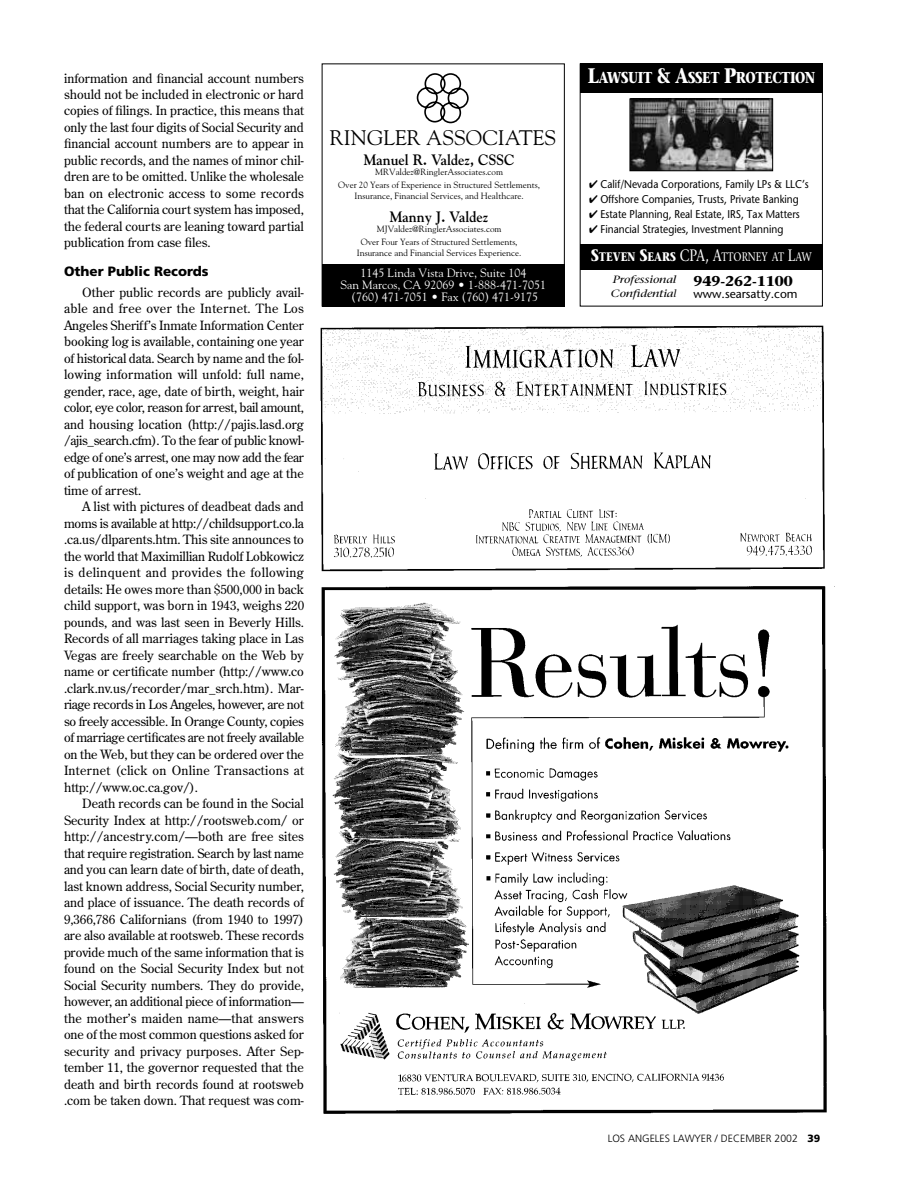
<style>
.page{position:relative;width:918px;height:1188px;background:#fff}
.page>*{position:absolute;margin:0;border:0;box-sizing:border-box;transform-origin:0 0}
.t1{font:21px "Goudy";color:#000}
.t2{font:700 15.75px "Stone Serif";letter-spacing:-.035em;color:#fff;scale:.8 1}
.t3{font:700 15px "Goudy";color:#000;scale:.95 1}
.t4{font:700 14.25px "Stone Serif";color:#000}
.t5{font:900 13.5px "Frutiger";color:#000}
.t6{font:12.75px/16.5px "Century Old Style";color:#000;text-align:justify}
.t7{font:12.3px "Stone Serif";color:#fff;scale:.8 1}
.t8{font:12px/12px "Goudy";color:#fff;text-align:center}
.t9{font:12px "Stone Sans";color:#000}
.t10{font:11.25px "Stone Sans";color:#000;scale:.9 1}
.t11{font:300 10.5px "Frutiger";color:#000}
.t12{font:italic 10.5px/13.5px "Stone Serif";letter-spacing:-.01em;color:#000;scale:1.2 1}
.t13{font:9px/12.9px "Goudy";color:#000;text-align:center}
.s1{font-size:21px}
.s2{font-weight:700;font-size:16.5px}
.s3{font-weight:700}
.s4{font-size:16.5px}
.s5{font-weight:900}
</style>
<div class="page">
<div style="left:580px;top:63px;width:243px;height:243px;border:1px solid #000"></div>
<img style="left:632px;top:101px;width:139px;height:68px">
<div style="left:630px;top:99px;width:143px;height:72px;border:1px solid #000"></div>
<div style="left:580px;top:64px;width:243px;height:29px;background:#000"></div>
<div style="left:580px;top:244px;width:242px;height:25px;background:#000"></div>
<img style="left:320px;top:325px;width:505px;height:247px">
<img style="left:321px;top:586px;width:514px;height:528px">
<div style="left:322px;top:63px;width:243px;height:243px;border:1px solid #000"></div>
<div style="left:322px;top:264px;width:243px;height:43px;background:#000"></div>
<svg style="left:416px;top:73px;width:53px;height:51px"></svg>
<p class="t6" style="left:64px;top:71px;width:242px">information and financial account numbers should not be included in electronic or hard copies of filings. In practice, this means that only the last four digits of Social Security and financial account numbers are to appear in public records, and the names of minor chil&shy;dren are to be omitted. Unlike the wholesale ban on electronic access to some records that the California court system has imposed, the federal courts are leaning toward partial publication from case files.</p>
<p class="t5" style="left:64px;top:266px;width:146px">Other Public Records</p>
<p class="t6" style="left:64px;top:285px;width:242px;text-indent:18px">Other public records are publicly avail&shy;able and free over the Internet. The Los Angeles Sheriff’s Inmate Information Center booking log is available, containing one year of historical data. Search by name and the fol&shy;lowing information will unfold: full name, gender, race, age, date of birth, weight, hair color, eye color, reason for arrest, bail amount, and housing location (http://pajis.lasd.org /ajis_search.cfm). To the fear of public knowl&shy;edge of one’s arrest, one may now add the fear of publication of one’s weight and age at the time of arrest.</p>
<p class="t6" style="left:64px;top:500px;width:242px;text-indent:18px">A list with pictures of deadbeat dads and moms is available at http://childsupport.co.la .ca.us/dlparents.htm. This site announces to the world that Maximillian Rudolf Lobkowicz is delinquent and provides the following details: He owes more than $500,000 in back child support, was born in 1943, weighs 220 pounds, and was last seen in Beverly Hills.<br>Records of all marriages taking place in Las Vegas are freely searchable on the Web by name or certificate number (http://www.co .clark.nv.us/recorder/mar_srch.htm). Mar&shy;riage records in Los Angeles, however, are not so freely accessible. In Orange County, copies of marriage certificates are not freely available on the Web, but they can be ordered over the Internet (click on Online Transactions at http://www.oc.ca.gov/).</p>
<p class="t6" style="left:64px;top:797px;width:242px;text-indent:18px">Death records can be found in the Social Security Index at http://rootsweb.com/ or http://ancestry.com/—both are free sites that require registration. Search by last name and you can learn date of birth, date of death, last known address, Social Security number, and place of issuance. The death records of 9,366,786 Californians (from 1940 to 1997) are also available at rootsweb. These records provide much of the same information that is found on the Social Security Index but not Social Security numbers. They do provide, however, an additional piece of information— the mother’s maiden name—that answers one of the most common questions asked for security and privacy purposes. After Sep&shy;tember 11, the governor requested that the death and birth records found at rootsweb .com be taken down. That request was com-</p>
<p class="t2" style="left:588px;top:72px;width:286px"><span class="s1">L</span>AWSUIT <span class="s1">&amp; A</span>SSET <span class="s1">P</span>ROTECTION</p>
<h1 class="t1" style="left:330px;top:129px;width:228px">RINGLER ASSOCIATES</h1>
<p class="t3" style="left:364px;top:154px;width:160px">Manuel R. Valdez, CSSC</p>
<p class="t13" style="left:338px;top:166px;width:203px">MRValdez@RinglerAssociates.com<br>Over 20 Years of Experience in Structured Settlements,</p>
<p class="t13" style="left:355px;top:190px;width:171px">Insurance, Financial Services, and Healthcare.</p>
<p class="t3" style="left:390px;top:210px;width:105px">Manny J. Valdez</p>
<p class="t13" style="left:361px;top:223px;width:158px">MJValdez@RinglerAssociates.com<br>Over Four Years of Structured Settlements,</p>
<p class="t13" style="left:357px;top:247px;width:166px">Insurance and Financial Services Experience.</p>
<p class="t7" style="left:591px;top:252px;width:278px"><span class="s2">S</span><span class="s3">TEVEN</span> <span class="s2">S</span><span class="s3">EARS</span> <span class="s4">CPA, A</span>TTORNEY AT <span class="s4">L</span>AW</p>
<p class="t10" style="left:589px;top:179px;width:246px">✔ Calif/Nevada Corporations, Family LPs &amp; LLC’s</p>
<p class="t10" style="left:589px;top:194px;width:235px">✔ Offshore Companies, Trusts, Private Banking</p>
<p class="t10" style="left:589px;top:209px;width:236px">✔ Estate Planning, Real Estate, IRS, Tax Matters</p>
<p class="t10" style="left:589px;top:224px;width:217px">✔ Financial Strategies, Investment Planning</p>
<p class="t8" style="left:341px;top:268px;width:207px">1145 Linda Vista Drive, Suite 104<br>San Marcos, CA 92069 • 1-888-471-7051 (760) 471-7051 • Fax (760) 471-9175</p>
<p class="t12" style="left:611px;top:274px;width:56px">Professional<br>Confidential</p>
<p class="t4" style="left:694px;top:276px;width:101px">949-262-1100</p>
<p class="t9" style="left:694px;top:289px;width:106px">www.searsatty.com</p>
<p class="t11" style="left:608px;top:1134px;width:214px">LOS ANGELES LAWYER / DECEMBER 2002 <span class="s5">39</span></p>
</div>
